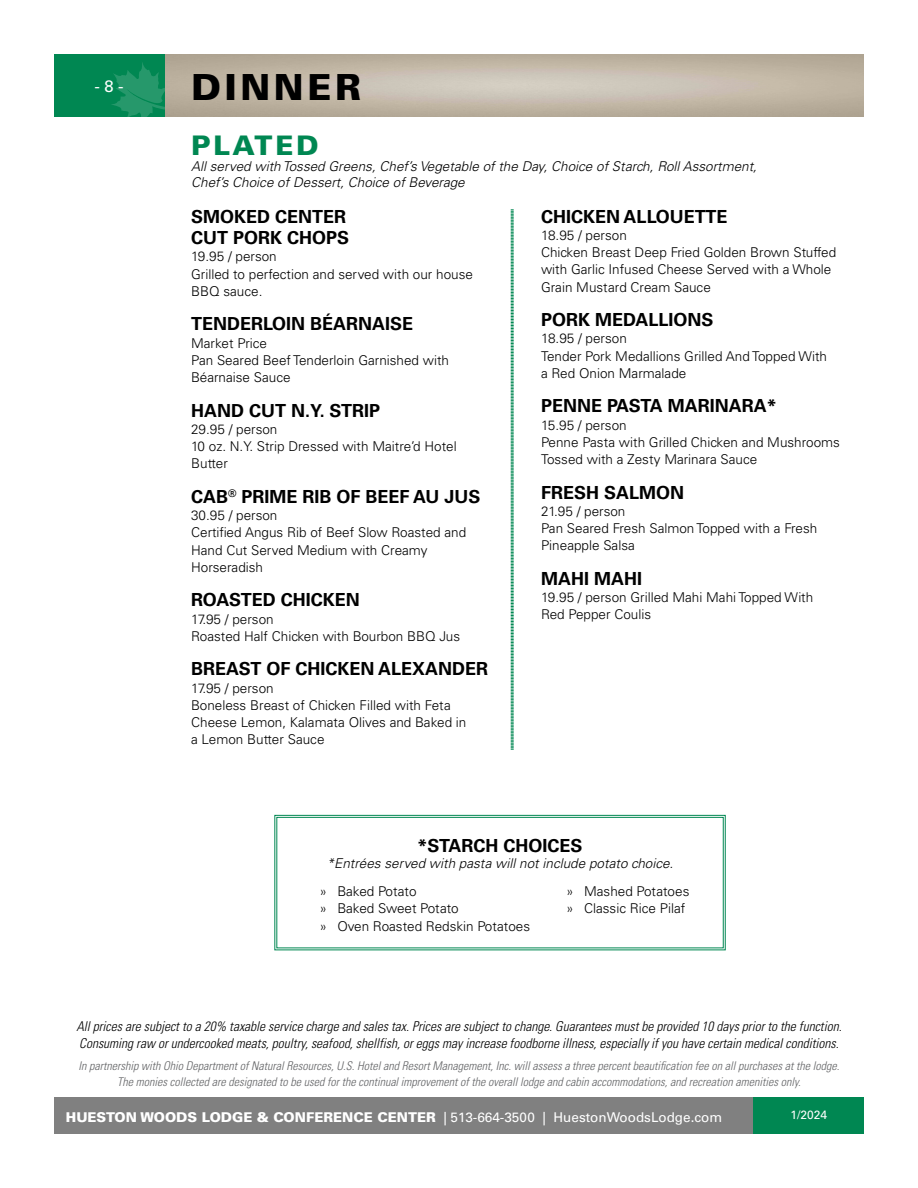
<style>
.page{position:relative;width:918px;height:1188px;background:#fff}
.page>*{position:absolute;margin:0;border:0;box-sizing:border-box;transform-origin:0 0}
.t1{font:900 36px "Univers LT Std";letter-spacing:.1em;color:#000}
.t2{font:900 27px "Univers LT Std";letter-spacing:.1em;color:#008752}
.t3{font:700 18px/21.6px "Univers LT Std";color:#000}
.t4{font:16.5px "Univers LT Std";color:#fff}
.t5{font:300 13.5px/17.2px "Univers LT Std";color:#000}
.t6{font:italic 300 condensed 13.5px/16.2px "Univers LT Std";color:#000}
.t7{font:italic 300 13.5px/16.2px "Univers LT Std";color:#000}
.t8{font:13.5px "Univers LT Std";color:#fff}
.t9{font:italic 300 condensed 12px/16.2px "Univers LT Std";color:#636466;text-align:center}
.t10{font:12px "Univers LT Std";color:#fff}
.s1{font-weight:900}
</style>
<div class="page">
<div style="left:54px;top:1097px;width:700px;height:37px;background:#808080"></div>
<img style="left:164px;top:54px;width:700px;height:63px">
<div style="left:54px;top:54px;width:110px;height:63px;background:#008752"></div>
<div style="left:754px;top:1097px;width:110px;height:37px;background:#008752"></div>
<svg style="left:111px;top:62px;width:53px;height:55px"></svg>
<svg style="left:510px;top:209px;width:4px;height:541px;background:#7fc2a7"></svg>
<svg style="left:274px;top:814px;width:452px;height:137px"></svg>
<div style="left:276px;top:817px;width:448px;height:131px;border:1px solid #008752"></div>
<p class="t4" style="left:94px;top:76px;width:31px">- 8 -</p>
<h1 class="t1" style="left:191px;top:64px;width:171px">DINNER</h1>
<h2 class="t2" style="left:191px;top:128px;width:129px">PLATED</h2>
<p class="t7" style="left:191px;top:159px;width:567px">All served with Tossed Greens, Chef’s Vegetable of the Day, Choice of Starch, Roll Assortment,<br>Chef’s Choice of Dessert, Choice of Beverage</p>
<h3 class="t3" style="left:191px;top:206px;width:160px">SMOKED CENTER<br>CUT PORK CHOPS</h3>
<p class="t5" style="left:191px;top:248px;width:283px">19.95 / person<br>Grilled to perfection and served with our house<br>BBQ sauce.</p>
<h3 class="t3" style="left:191px;top:313px;width:224px">TENDERLOIN BÉARNAISE</h3>
<p class="t5" style="left:191px;top:334px;width:259px">Market Price<br>Pan Seared Beef Tenderloin Garnished with<br>Béarnaise Sauce</p>
<h3 class="t3" style="left:191px;top:400px;width:190px">HAND CUT N.Y. STRIP</h3>
<p class="t5" style="left:191px;top:421px;width:267px">29.95 / person<br>10 oz. N.Y. Strip Dressed with Maitre’d Hotel<br>Butter</p>
<h3 class="t3" style="left:191px;top:486px;width:291px">CAB<sup>®</sup> PRIME RIB OF BEEF AU JUS</h3>
<p class="t5" style="left:191px;top:507px;width:277px">30.95 / person<br>Certified Angus Rib of Beef Slow Roasted and<br>Hand Cut Served Medium with Creamy<br>Horseradish</p>
<h3 class="t3" style="left:191px;top:589px;width:170px">ROASTED CHICKEN</h3>
<p class="t5" style="left:191px;top:610px;width:271px">17.95 / person<br>Roasted Half Chicken with Bourbon BBQ Jus</p>
<h3 class="t3" style="left:191px;top:658px;width:298px">BREAST OF CHICKEN ALEXANDER</h3>
<p class="t5" style="left:191px;top:679px;width:277px">17.95 / person<br>Boneless Breast of Chicken Filled with Feta<br>Cheese Lemon, Kalamata Olives and Baked in a Lemon Butter Sauce</p>
<h3 class="t3" style="left:541px;top:206px;width:188px">CHICKEN ALLOUETTE</h3>
<p class="t5" style="left:541px;top:226px;width:297px">18.95 / person<br>Chicken Breast Deep Fried Golden Brown Stuffed with Garlic Infused Cheese Served with a Whole Grain Mustard Cream Sauce</p>
<h3 class="t3" style="left:541px;top:309px;width:174px">PORK MEDALLIONS</h3>
<p class="t5" style="left:541px;top:330px;width:288px">18.95 / person<br>Tender Pork Medallions Grilled And Topped With a Red Onion Marmalade</p>
<h3 class="t3" style="left:541px;top:395px;width:237px">PENNE PASTA MARINARA*</h3>
<p class="t5" style="left:541px;top:416px;width:300px">15.95 / person<br>Penne Pasta with Grilled Chicken and Mushrooms<br>Tossed with a Zesty Marinara Sauce</p>
<h3 class="t3" style="left:541px;top:482px;width:145px">FRESH SALMON</h3>
<p class="t5" style="left:541px;top:502px;width:278px">21.95 / person<br>Pan Seared Fresh Salmon Topped with a Fresh<br>Pineapple Salsa</p>
<h3 class="t3" style="left:541px;top:568px;width:102px">MAHI MAHI</h3>
<p class="t5" style="left:541px;top:589px;width:274px">19.95 / person Grilled Mahi Mahi Topped With<br>Red Pepper Coulis</p>
<h3 class="t3" style="left:418px;top:835px;width:166px">*STARCH CHOICES</h3>
<p class="t7" style="left:327px;top:855px;width:348px">*Entrées served with pasta will not include potato choice.</p>
<p class="t5" style="left:319px;top:883px;width:212px">» Baked Potato<br>» Baked Sweet Potato<br>» Oven Roasted Redskin Potatoes</p>
<p class="t5" style="left:566px;top:883px;width:125px">» Mashed Potatoes » Classic Rice Pilaf</p>
<p class="t6" style="left:76px;top:1019px;width:767px">All prices are subject to a 20% taxable service charge and sales tax. Prices are subject to change. Guarantees must be provided 10 days prior to the function.<br>Consuming raw or undercooked meats, poultry, seafood, shellfish, or eggs may increase foodborne illness, especially if you have certain medical conditions.</p>
<p class="t9" style="left:79px;top:1057px;width:762px">In partnership with Ohio Department of Natural Resources, U.S. Hotel and Resort Management, Inc. will assess a three percent beautification fee on all purchases at the lodge.<br>The monies collected are designated to be used for the continual improvement of the overall lodge and cabin accommodations, and recreation amenities only.</p>
<p class="t8" style="left:66px;top:1109px;width:658px"><span class="s1">HUESTON WOODS LODGE &amp; CONFERENCE CENTER</span> | 513-664-3500 | HuestonWoodsLodge.com</p>
<p class="t10" style="left:791px;top:1108px;width:38px">1/2024</p>
</div>
